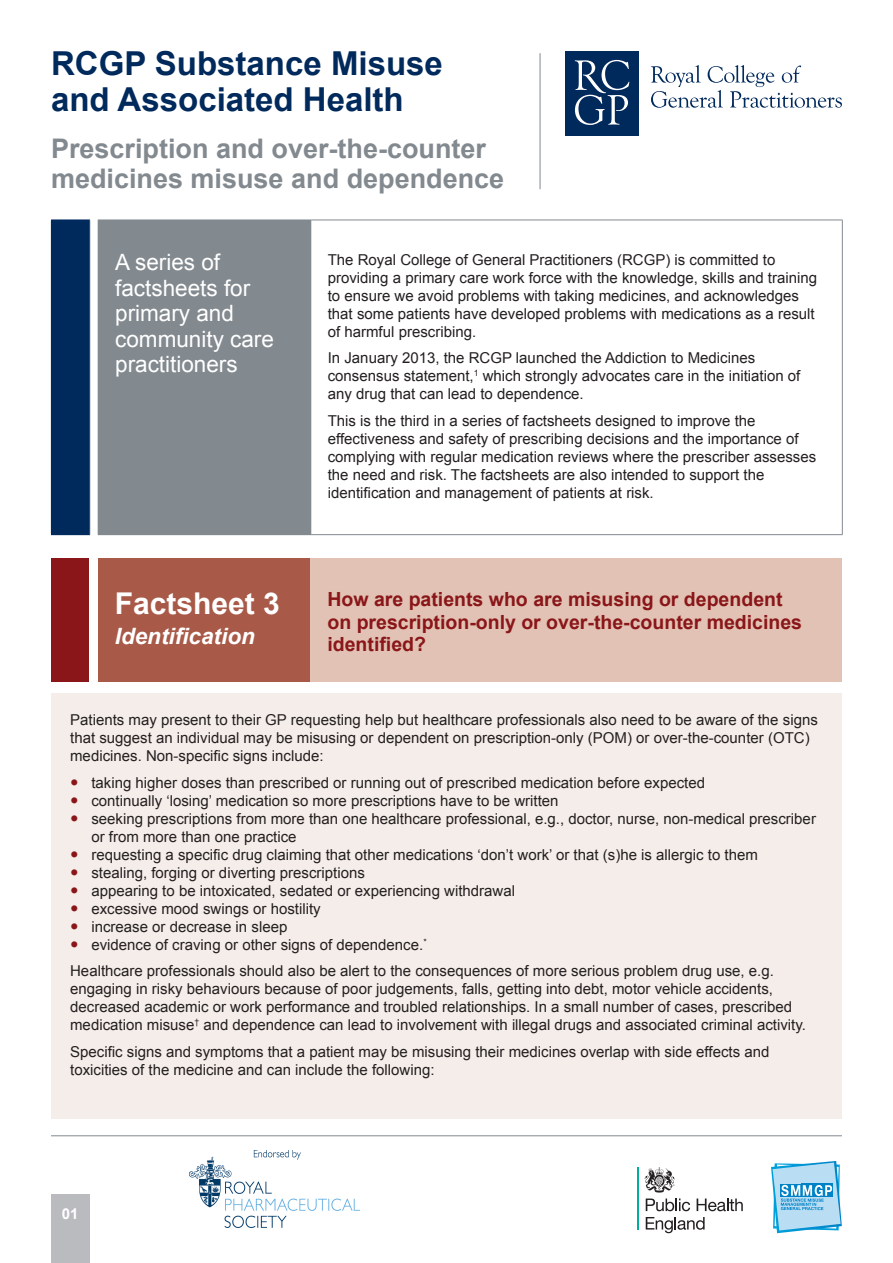
<style>
.page{position:relative;width:893px;height:1263px;background:#fff}
.page>*{position:absolute;margin:0;border:0;box-sizing:border-box;transform-origin:0 0}
.t1{font:700 33px/36px "Arial";color:#00295c}
.t2{font:700 30px "Arial";color:#fff}
.t3{font:700 27px/30px "Arial";color:#82898f}
.t4{font:22.5px/25.5px "Arial";color:#fff}
.t5{font:italic 700 22.5px "Arial";color:#fff}
.t6{font:700 19.5px/22.5px "Arial";color:#8a1619}
.t7{font:15px/18px "Arial";color:#231f20}
.t8{font:700 15px "Arial";color:#fff}
.s1{font-size:24px;color:#8a1619}
</style>
<div class="page">
<div style="left:51px;top:693px;width:791px;height:425px;background:#f5ede9"></div>
<div style="left:51px;top:220px;width:39px;height:315px;background:#00295c"></div>
<div style="left:98px;top:220px;width:213px;height:315px;background:#82898f"></div>
<hr style="left:311px;top:220px;width:532px;height:1px;background:#82898f">
<hr style="left:842px;top:220px;width:1px;height:314px;background:#82898f">
<hr style="left:311px;top:534px;width:532px;height:1px;background:#82898f">
<div style="left:51px;top:558px;width:38px;height:123px;background:#8a1619"></div>
<div style="left:98px;top:558px;width:212px;height:123px;background:#a85947"></div>
<div style="left:310px;top:558px;width:532px;height:123px;background:#e1c2b4"></div>
<hr style="left:51px;top:1135px;width:791px;height:1px;background:#82898f">
<div style="left:51px;top:1195px;width:38px;height:68px;background:#b9bbbf"></div>
<hr style="left:540px;top:53px;width:1px;height:136px;background:#82898f">
<svg style="left:651px;top:65px;width:191px;height:43px"></svg>
<div style="left:566px;top:51px;width:73px;height:85px;background:#00295c"></div>
<svg style="left:575px;top:60px;width:54px;height:65px"></svg>
<svg style="left:771px;top:1161px;width:71px;height:72px;background:#96ceeb"></svg>
<hr style="left:637px;top:1167px;width:1px;height:62px;background:#00ae9e">
<svg style="left:646px;top:1198px;width:44px;height:13px"></svg>
<svg style="left:697px;top:1198px;width:46px;height:13px"></svg>
<svg style="left:646px;top:1217px;width:59px;height:16px"></svg>
<svg style="left:644px;top:1167px;width:31px;height:25px"></svg>
<img style="left:189px;top:1151px;width:171px;height:77px">
<h1 class="t1" style="left:51px;top:47px;width:393px">RCGP Substance Misuse and Associated Health</h1>
<h3 class="t3" style="left:51px;top:134px;width:455px">Prescription and over-the-counter medicines misuse and dependence</h3>
<h3 class="t4" style="left:115px;top:250px;width:160px">A series of factsheets for primary and community care practitioners</h3>
<p class="t7" style="left:328px;top:251px;width:491px">The Royal College of General Practitioners (RCGP) is committed to providing a primary care work force with the knowledge, skills and training to ensure we avoid problems with taking medicines, and acknowledges that some patients have developed problems with medications as a result of harmful prescribing.</p>
<p class="t7" style="left:328px;top:349px;width:474px">In January 2013, the RCGP launched the Addiction to Medicines consensus statement,<sup>1</sup> which strongly advocates care in the initiation of any drug that can lead to dependence.</p>
<p class="t7" style="left:328px;top:412px;width:490px">This is the third in a series of factsheets designed to improve the effectiveness and safety of prescribing decisions and the importance of complying with regular medication reviews where the prescriber assesses the need and risk. The factsheets are also intended to support the identification and management of patients at risk.</p>
<h2 class="t2" style="left:115px;top:584px;width:167px">Factsheet 3</h2>
<h3 class="t5" style="left:115px;top:621px;width:142px">Identification</h3>
<h3 class="t6" style="left:327px;top:589px;width:476px">How are patients who are misusing or dependent on prescription-only or over-the-counter medicines identified?</h3>
<p class="t7" style="left:70px;top:711px;width:749px">Patients may present to their GP requesting help but healthcare professionals also need to be aware of the signs that suggest an individual may be misusing or dependent on prescription-only (POM) or over-the-counter (OTC) medicines. Non-specific signs include:</p>
<p class="t7" style="left:70px;top:774px;width:636px"><span class="s1">•</span> taking higher doses than prescribed or running out of prescribed medication before expected</p>
<p class="t7" style="left:70px;top:792px;width:490px"><span class="s1">•</span> continually ‘losing’ medication so more prescriptions have to be written</p>
<p class="t7" style="left:91px;top:810px;width:726px;text-indent:-21px"><span class="s1">•</span> seeking prescriptions from more than one healthcare professional, e.g., doctor, nurse, non-medical prescriber or from more than one practice</p>
<p class="t7" style="left:70px;top:846px;width:689px"><span class="s1">•</span> requesting a specific drug claiming that other medications ‘don’t work’ or that (s)he is allergic to them</p>
<p class="t7" style="left:70px;top:864px;width:296px"><span class="s1">•</span> stealing, forging or diverting prescriptions</p>
<p class="t7" style="left:70px;top:882px;width:446px"><span class="s1">•</span> appearing to be intoxicated, sedated or experiencing withdrawal</p>
<p class="t7" style="left:70px;top:900px;width:252px"><span class="s1">•</span> excessive mood swings or hostility</p>
<p class="t7" style="left:70px;top:918px;width:219px"><span class="s1">•</span> increase or decrease in sleep</p>
<p class="t7" style="left:70px;top:931px;width:705px;line-height:26.5px"><span class="s1">•</span> evidence of craving or other signs of dependence.<sup>*<br></sup>Healthcare professionals should also be alert to the consequences of more serious problem drug use, e.g.</p>
<p class="t7" style="left:70px;top:980px;width:737px">engaging in risky behaviours because of poor judgements, falls, getting into debt, motor vehicle accidents, decreased academic or work performance and troubled relationships. In a small number of cases, prescribed medication misuse<sup>†</sup> and dependence can lead to involvement with illegal drugs and associated criminal activity.</p>
<p class="t7" style="left:70px;top:1043px;width:701px">Specific signs and symptoms that a patient may be misusing their medicines overlap with side effects and toxicities of the medicine and can include the following:</p>
<p class="t8" style="left:62px;top:1203px;width:18px">01</p>
</div>
